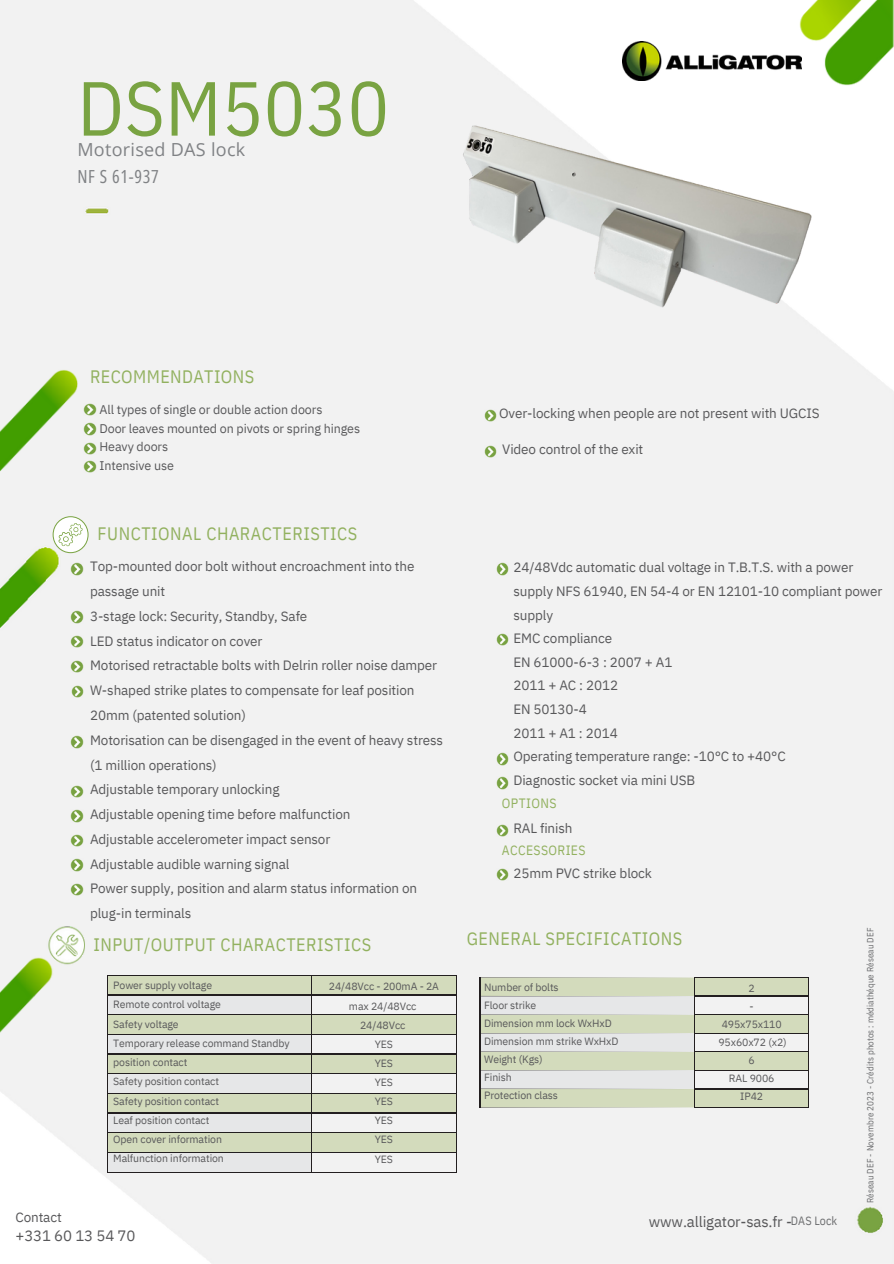
<style>
.page{position:relative;width:894px;height:1264px;background:#fff}
.page>*{position:absolute;margin:0;border:0;box-sizing:border-box;transform-origin:0 0}
.t1{font:76.5px "IBM Plex Sans Cond";letter-spacing:.01em;color:#79a342}
.t2{font:18px "IBM Plex Sans Cond";letter-spacing:.03em;color:#92b15f}
.t3{font:18px "Open Sans";letter-spacing:.015em;color:#808285}
.t4{font:18px "Open Sans Condensed";letter-spacing:.04em;color:#808285}
.t5{font:15px "IBM Plex Sans";letter-spacing:-.01em;color:#58585a}
.t6{font:13.5px/24.8px "IBM Plex Sans";letter-spacing:-.01em;color:#58585a}
.t7{font:13.5px "IBM Plex Sans Cond";letter-spacing:.03em;color:#92b15f}
.t8{font:12.45px "IBM Plex Sans";letter-spacing:-.01em;color:#58585a}
.t9{font:12px "IBM Plex Sans Cond";letter-spacing:.01em;color:#6d6e70}
.t10{font:10.5px/18px "IBM Plex Sans";letter-spacing:-.01em;color:#58585a}
.t11{font:9px "IBM Plex Sans Cond";letter-spacing:.01em;color:#6d6e70}
</style>
<div class="page">
<img style="left:0;top:0;width:893px;height:1263px">
<img style="left:438px;top:108px;width:396px;height:219px">
<img style="left:0;top:369px;width:78px;height:102px">
<img style="left:0;top:919px;width:100px;height:125px">
<svg style="left:53px;top:516px;width:35px;height:36px"></svg>
<div style="left:53px;top:516px;width:35px;height:37px;border:1px solid #79a342;border-radius:50%"></div>
<svg style="left:59px;top:523px;width:24px;height:23px"></svg>
<svg style="left:312px;top:976px;width:144px;height:176px;fill:#d3dbbc"></svg>
<hr style="left:311px;top:975px;width:145px;height:1px;background:#231f20">
<hr style="left:107px;top:1172px;width:204px;height:1px;background:#231f20">
<hr style="left:311px;top:994px;width:145px;height:1px;background:#231f20">
<hr style="left:311px;top:1014px;width:145px;height:1px;background:#231f20">
<hr style="left:311px;top:1034px;width:145px;height:1px;background:#231f20">
<hr style="left:311px;top:1053px;width:145px;height:1px;background:#231f20">
<hr style="left:311px;top:1073px;width:145px;height:1px;background:#231f20">
<hr style="left:311px;top:1093px;width:145px;height:1px;background:#231f20">
<hr style="left:311px;top:1112px;width:145px;height:1px;background:#231f20">
<hr style="left:311px;top:1132px;width:145px;height:1px;background:#231f20">
<hr style="left:311px;top:1152px;width:145px;height:1px;background:#231f20">
<svg style="left:107px;top:975px;width:205px;height:197px;background:#cccfc2"></svg>
<svg style="left:456px;top:975px;width:1px;height:197px"></svg>
<hr style="left:311px;top:1172px;width:145px;height:1px;background:#231f20">
<hr style="left:479px;top:1107px;width:215px;height:1px;background:#231f20">
<svg style="left:479px;top:977px;width:330px;height:130px;background:#d1d6c5"></svg>
<hr style="left:694px;top:1107px;width:114px;height:1px;background:#231f20">
<img style="left:792px;top:0;width:101px;height:100px">
<img style="left:622px;top:41px;width:179px;height:40px">
<svg style="left:84px;top:460px;width:12px;height:13px"></svg>
<svg style="left:84px;top:442px;width:12px;height:12px"></svg>
<svg style="left:84px;top:422px;width:12px;height:13px"></svg>
<svg style="left:84px;top:403px;width:12px;height:12px"></svg>
<svg style="left:484px;top:409px;width:12px;height:12px"></svg>
<svg style="left:484px;top:445px;width:12px;height:12px"></svg>
<svg style="left:71px;top:563px;width:12px;height:12px"></svg>
<svg style="left:71px;top:611px;width:12px;height:12px"></svg>
<svg style="left:71px;top:635px;width:12px;height:13px"></svg>
<svg style="left:71px;top:660px;width:12px;height:13px"></svg>
<svg style="left:71px;top:685px;width:13px;height:12px"></svg>
<svg style="left:71px;top:736px;width:12px;height:12px"></svg>
<svg style="left:71px;top:785px;width:12px;height:12px"></svg>
<svg style="left:71px;top:809px;width:12px;height:13px"></svg>
<svg style="left:71px;top:834px;width:12px;height:12px"></svg>
<svg style="left:71px;top:858px;width:12px;height:13px"></svg>
<svg style="left:71px;top:883px;width:12px;height:12px"></svg>
<svg style="left:496px;top:563px;width:12px;height:12px"></svg>
<svg style="left:496px;top:633px;width:12px;height:13px"></svg>
<svg style="left:496px;top:753px;width:12px;height:12px"></svg>
<svg style="left:496px;top:777px;width:12px;height:12px"></svg>
<svg style="left:496px;top:824px;width:12px;height:12px"></svg>
<svg style="left:496px;top:868px;width:12px;height:12px"></svg>
<p class="t1" style="left:77px;top:57px;width:313px">DSM5030</p>
<p class="t3" style="left:77px;top:137px;width:169px">Motorised DAS lock</p>
<p class="t4" style="left:77px;top:164px;width:83px">NF S 61-937</p>
<p class="t2" style="left:90px;top:364px;width:166px">RECOMMENDATIONS</p>
<p class="t8" style="left:100px;top:401px;width:224px">All types of single or double action doors</p>
<p class="t8" style="left:100px;top:420px;width:262px">Door leaves mounted on pivots or spring hinges</p>
<p class="t8" style="left:100px;top:438px;width:70px">Heavy doors</p>
<p class="t8" style="left:100px;top:457px;width:76px">Intensive use</p>
<p class="t2" style="left:97px;top:521px;width:261px">FUNCTIONAL CHARACTERISTICS</p>
<p class="t6" style="left:90px;top:554px;width:326px">Top-mounted door bolt without encroachment into the passage unit</p>
<p class="t6" style="left:90px;top:603px;width:219px">3-stage lock: Security, Standby, Safe</p>
<p class="t6" style="left:90px;top:628px;width:174px">LED status indicator on cover</p>
<p class="t6" style="left:90px;top:653px;width:348px">Motorised retractable bolts with Delrin roller noise damper</p>
<p class="t6" style="left:90px;top:677px;width:326px">W-shaped strike plates to compensate for leaf position</p>
<p class="t6" style="left:90px;top:702px;width:157px">20mm (patented solution)</p>
<p class="t6" style="left:90px;top:727px;width:354px">Motorisation can be disengaged in the event of heavy stress (1 million operations)</p>
<p class="t6" style="left:90px;top:776px;width:191px">Adjustable temporary unlocking</p>
<p class="t6" style="left:90px;top:801px;width:262px">Adjustable opening time before malfunction</p>
<p class="t6" style="left:90px;top:826px;width:242px">Adjustable accelerometer impact sensor</p>
<p class="t6" style="left:90px;top:851px;width:201px">Adjustable audible warning signal</p>
<p class="t6" style="left:90px;top:875px;width:328px">Power supply, position and alarm status information on plug-in terminals</p>
<p class="t6" style="left:499px;top:400px;width:322px">Over-locking when people are not present with UGCIS</p>
<p class="t6" style="left:502px;top:436px;width:142px">Video control of the exit</p>
<p class="t6" style="left:513px;top:555px;width:370px;line-height:23.7px">24/48Vdc automatic dual voltage in T.B.T.S. with a power supply NFS 61940, EN 54-4 or EN 12101-10 compliant power supply</p>
<p class="t6" style="left:513px;top:625px;width:100px">EMC compliance</p>
<p class="t6" style="left:513px;top:649px;width:160px">EN 61000-6-3 : 2007 + A1</p>
<p class="t6" style="left:513px;top:673px;width:106px">2011 + AC : 2012</p>
<p class="t6" style="left:513px;top:696px;width:75px">EN 50130-4</p>
<p class="t6" style="left:513px;top:720px;width:106px">2011 + A1 : 2014</p>
<p class="t6" style="left:513px;top:744px;width:274px">Operating temperature range: -10°C to +40°C</p>
<p class="t6" style="left:513px;top:767px;width:183px">Diagnostic socket via mini USB</p>
<p class="t7" style="left:501px;top:793px;width:56px">OPTIONS</p>
<p class="t7" style="left:501px;top:841px;width:85px">ACCESSORIES</p>
<p class="t6" style="left:513px;top:815px;width:61px">RAL finish</p>
<p class="t6" style="left:513px;top:860px;width:140px">25mm PVC strike block</p>
<p class="t2" style="left:93px;top:932px;width:279px">INPUT/OUTPUT CHARACTERISTICS</p>
<p class="t2" style="left:466px;top:927px;width:217px">GENERAL SPECIFICATIONS</p>
<p class="t10" style="left:113px;top:976px;width:100px">Power supply voltage</p>
<p class="t10" style="left:113px;top:995px;width:109px">Remote control voltage</p>
<p class="t10" style="left:113px;top:1014px;width:67px">Safety voltage</p>
<p class="t10" style="left:113px;top:1033px;width:178px;line-height:19.2px">Temporary release command Standby position contact</p>
<p class="t10" style="left:113px;top:1072px;width:107px">Safety position contact</p>
<p class="t10" style="left:113px;top:1091px;width:107px">Safety position contact</p>
<p class="t10" style="left:113px;top:1110px;width:98px">Leaf position contact</p>
<p class="t10" style="left:113px;top:1130px;width:110px">Open cover information</p>
<p class="t10" style="left:113px;top:1149px;width:112px">Malfunction information</p>
<p class="t10" style="left:329px;top:976px;width:112px;line-height:19.2px;text-align:center">24/48Vcc - 200mA - 2A max 24/48Vcc</p>
<p class="t10" style="left:360px;top:1015px;width:47px">24/48Vcc</p>
<p class="t10" style="left:375px;top:1034px;width:20px">YES</p>
<p class="t10" style="left:375px;top:1053px;width:20px">YES</p>
<p class="t10" style="left:375px;top:1073px;width:20px">YES</p>
<p class="t10" style="left:375px;top:1092px;width:20px">YES</p>
<p class="t10" style="left:375px;top:1111px;width:20px">YES</p>
<p class="t10" style="left:375px;top:1130px;width:20px">YES</p>
<p class="t10" style="left:375px;top:1149px;width:20px">YES</p>
<p class="t10" style="left:484px;top:978px;width:76px">Number of bolts</p>
<p class="t10" style="left:484px;top:996px;width:54px">Floor strike</p>
<p class="t10" style="left:484px;top:1014px;width:129px">Dimension mm lock WxHxD</p>
<p class="t10" style="left:484px;top:1032px;width:136px">Dimension mm strike WxHxD<br>Weight (Kgs)</p>
<p class="t10" style="left:484px;top:1068px;width:29px">Finish</p>
<p class="t10" style="left:484px;top:1086px;width:75px">Protection class</p>
<p class="t10" style="left:748px;top:978px;width:8px">2</p>
<p class="t10" style="left:749px;top:996px;width:6px">-</p>
<p class="t10" style="left:718px;top:1014px;width:70px;text-align:center">495x75x110<br>95x60x72 (x2)<br>6</p>
<p class="t10" style="left:728px;top:1068px;width:47px">RAL 9006</p>
<p class="t10" style="left:740px;top:1086px;width:24px">IP42</p>
<p class="t6" style="left:15px;top:1203px;width:48px">Contact</p>
<p class="t5" style="left:15px;top:1225px;width:121px">+331 60 13 54 70</p>
<p class="t5" style="left:648px;top:1211px;width:145px">www.alligator-sas.fr -</p>
<p class="t9" style="left:790px;top:1212px;width:48px">DAS Lock</p>
<p class="t11" style="left:863px;top:1202px;width:277px;rotate:-90deg">Réseau DEF - Novembre 2023 - Crédits photos : médiathéque Réseau DEF</p>
</div>
